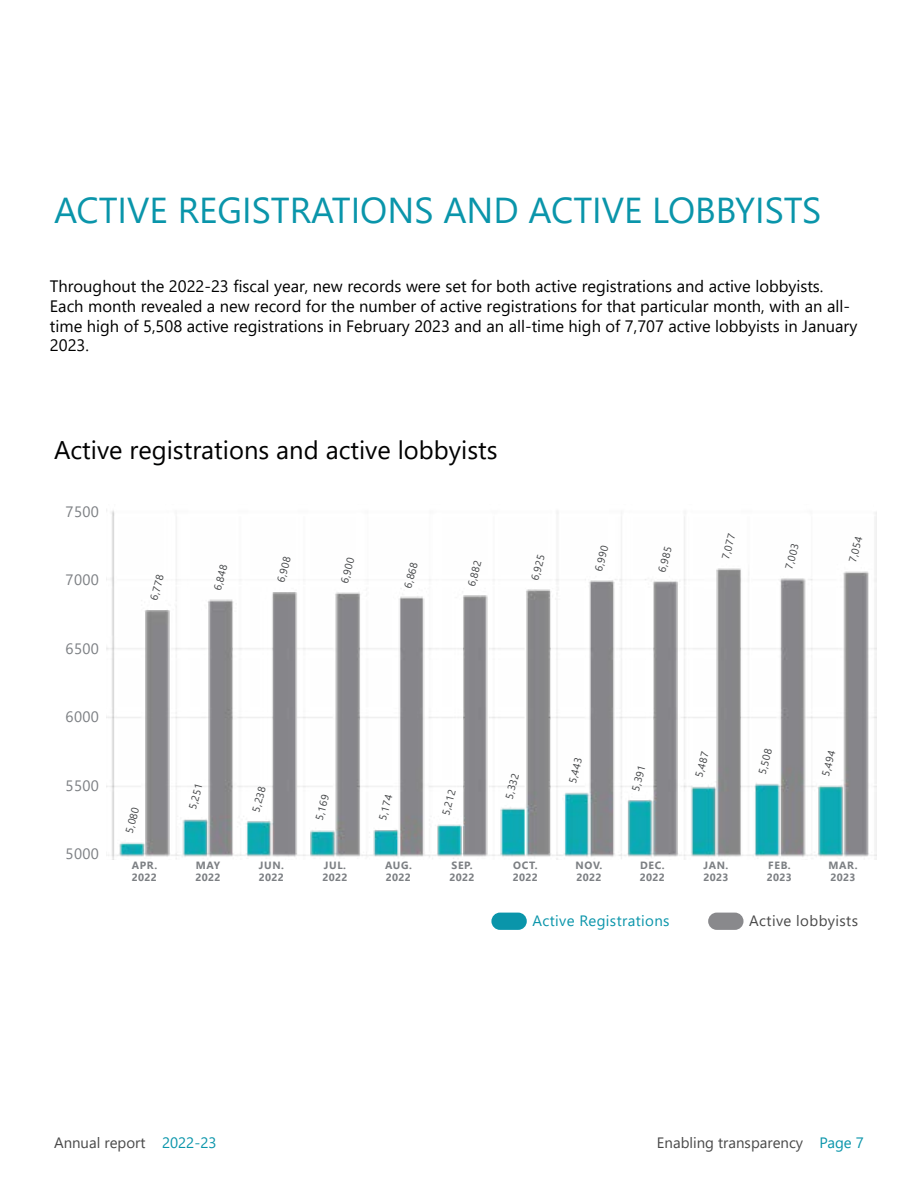
<style>
.page{position:relative;width:918px;height:1188px;background:#fff}
.page>*{position:absolute;margin:0;border:0;box-sizing:border-box;transform-origin:0 0}
.t1{font:36px "Segoe UI";color:#0a95aa}
.t2{font:25.5px "Segoe UI";color:#000101}
.t3{font:16.5px/19.8px "Segoe UI";color:#000}
.t4{font:15px "Segoe UI";color:#494949}
.t5{font:15px "Segoe UI";letter-spacing:.025em;color:#7c7f83}
.t6{font:15px "Segoe UI";letter-spacing:.025em;color:#0a95aa}
.t7{font:15px "Segoe UI";letter-spacing:.025em;color:#494949}
.t8{font:10.5px "Segoe UI";color:#424446}
.t9{font:700 10.5px/12px "Segoe UI";letter-spacing:.03em;color:#7c7f83}
.s1{color:#0a95aa}
</style>
<div class="page">
<img style="left:107px;top:510px;width:770px;height:350px">
<div style="left:710px;top:914px;width:32px;height:14px;background:#89898c;border-radius:7px"></div>
<div style="left:708px;top:913px;width:36px;height:17px;border:3px solid #89898c;border-radius:7px"></div>
<div style="left:493px;top:914px;width:32px;height:14px;background:#0a95aa;border-radius:7px"></div>
<div style="left:491px;top:913px;width:36px;height:17px;border:3px solid #0a95aa;border-radius:7px"></div>
<h1 class="t1" style="left:54px;top:176px;width:769px">ACTIVE REGISTRATIONS AND ACTIVE LOBBYISTS</h1>
<p class="t3" style="left:50px;top:275px;width:809px">Throughout the 2022-23 fiscal year, new records were set for both active registrations and active lobbyists.<br>Each month revealed a new record for the number of active registrations for that particular month, with an all&shy;time high of 5,508 active registrations in February 2023 and an all-time high of 7,707 active lobbyists in January 2023.</p>
<h2 class="t2" style="left:54px;top:426px;width:445px">Active registrations and active lobbyists</h2>
<p class="t5" style="left:66px;top:497px;width:35px">7500</p>
<p class="t5" style="left:66px;top:566px;width:35px">7000</p>
<p class="t5" style="left:66px;top:634px;width:35px">6500</p>
<p class="t5" style="left:66px;top:703px;width:35px">6000</p>
<p class="t5" style="left:66px;top:771px;width:35px">5500</p>
<p class="t5" style="left:66px;top:840px;width:35px">5000</p>
<p class="t8" style="left:144px;top:598px;width:28px;rotate:-75deg">6,778</p>
<p class="t8" style="left:208px;top:588px;width:28px;rotate:-75deg">6,848</p>
<p class="t8" style="left:271px;top:579px;width:28px;rotate:-75deg">6,908</p>
<p class="t8" style="left:335px;top:581px;width:28px;rotate:-75deg">6,900</p>
<p class="t8" style="left:398px;top:585px;width:28px;rotate:-75deg">6,868</p>
<p class="t8" style="left:462px;top:583px;width:28px;rotate:-75deg">6,882</p>
<p class="t8" style="left:525px;top:577px;width:28px;rotate:-75deg">6,925</p>
<p class="t8" style="left:589px;top:569px;width:28px;rotate:-75deg">6,990</p>
<p class="t8" style="left:652px;top:570px;width:28px;rotate:-75deg">6,985</p>
<p class="t8" style="left:716px;top:556px;width:28px;rotate:-75deg">7,077</p>
<p class="t8" style="left:779px;top:566px;width:28px;rotate:-75deg">7,003</p>
<p class="t8" style="left:843px;top:559px;width:28px;rotate:-75deg">7,054</p>
<p class="t8" style="left:119px;top:830px;width:28px;rotate:-75deg">5,080</p>
<p class="t8" style="left:183px;top:807px;width:28px;rotate:-75deg">5,251</p>
<p class="t8" style="left:246px;top:809px;width:28px;rotate:-75deg">5,238</p>
<p class="t8" style="left:309px;top:818px;width:28px;rotate:-75deg">5,169</p>
<p class="t8" style="left:373px;top:818px;width:28px;rotate:-75deg">5,174</p>
<p class="t8" style="left:436px;top:812px;width:28px;rotate:-75deg">5,212</p>
<p class="t8" style="left:499px;top:796px;width:28px;rotate:-75deg">5,332</p>
<p class="t8" style="left:563px;top:780px;width:28px;rotate:-75deg">5,443</p>
<p class="t8" style="left:626px;top:788px;width:28px;rotate:-75deg">5,391</p>
<p class="t8" style="left:689px;top:775px;width:28px;rotate:-75deg">5,487</p>
<p class="t8" style="left:752px;top:771px;width:28px;rotate:-75deg">5,508</p>
<p class="t8" style="left:816px;top:774px;width:28px;rotate:-75deg">5,494</p>
<p class="t9" style="left:132px;top:859px;width:27px">APR.<br>2022</p>
<p class="t9" style="left:195px;top:859px;width:27px">MAY<br>2022</p>
<p class="t9" style="left:259px;top:859px;width:27px">JUN.<br>2022</p>
<p class="t9" style="left:322px;top:859px;width:27px">JUL.<br>2022</p>
<p class="t9" style="left:385px;top:859px;width:28px">AUG.<br>2022</p>
<p class="t9" style="left:449px;top:859px;width:27px">SEP.<br>2022</p>
<p class="t9" style="left:513px;top:859px;width:27px">OCT.<br>2022</p>
<p class="t9" style="left:576px;top:859px;width:28px">NOV.<br>2022</p>
<p class="t9" style="left:640px;top:859px;width:27px">DEC.<br>2022</p>
<p class="t9" style="left:703px;top:859px;width:27px">JAN.<br>2023</p>
<p class="t9" style="left:767px;top:859px;width:27px">FEB.<br>2023</p>
<p class="t9" style="left:829px;top:859px;width:30px">MAR.<br>2023</p>
<p class="t6" style="left:533px;top:907px;width:139px">Active Registrations</p>
<p class="t7" style="left:749px;top:907px;width:110px">Active lobbyists</p>
<p class="t4" style="left:54px;top:1128px;width:164px">Annual report <span class="s1">2022-23</span></p>
<p class="t4" style="left:657px;top:1128px;width:209px">Enabling transparency <span class="s1">Page 7</span></p>
</div>
